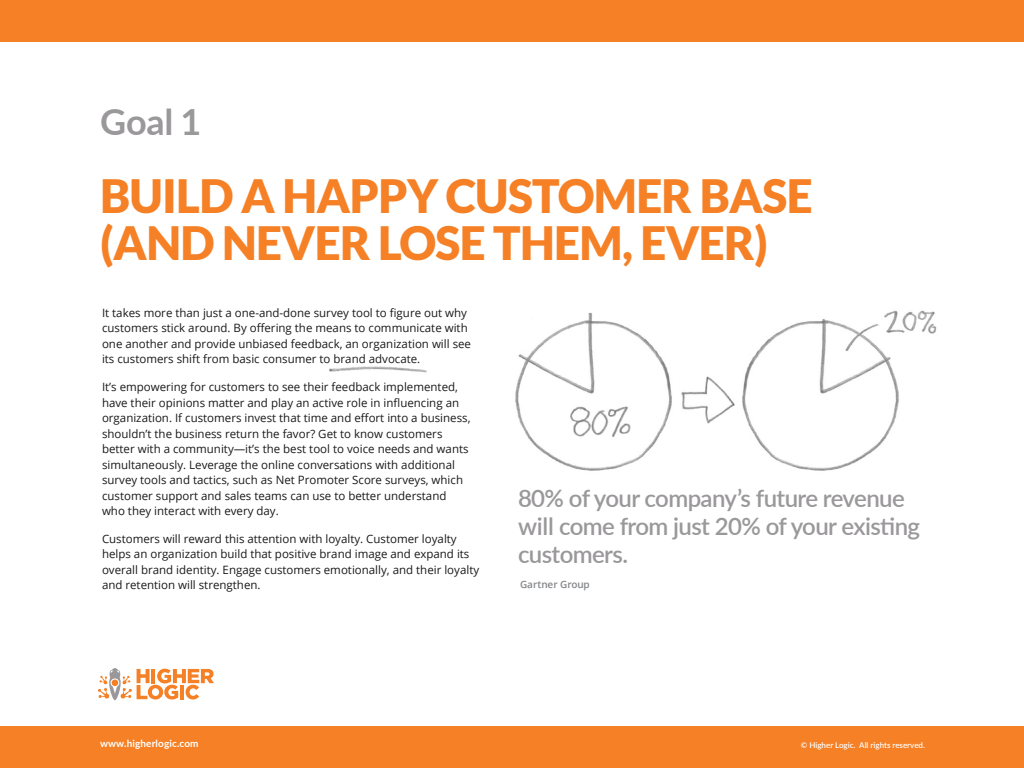
<style>
.page{position:relative;width:1024px;height:768px;background:#fff}
.page>*{position:absolute;margin:0;border:0;box-sizing:border-box;transform-origin:0 0}
.Head_All_Cap{font:900 46px/47px "Lato";letter-spacing:-.015em;color:#f58025}
.t1{font:700 36px "Lato";color:#9a989a}
.t2{font:600 24px/28px "Lato";letter-spacing:-.025em;color:#9a989a}
.Body{font:11.5px/15.5px "Open Sans";color:#1a1a1a}
.t3{font:700 10px "Lato";letter-spacing:.01em;color:#fff}
.Body-2{font:600 10px "Open Sans";color:#848689}
.t4{font:600 8px "Lato";color:#fff}
</style>
<div class="page">
<div style="left:0;top:0;width:1024px;height:42px;background:#f58025"></div>
<div style="left:0;top:726px;width:1024px;height:42px;background:#f58025"></div>
<svg style="left:98px;top:668px;width:116px;height:32px"></svg>
<img style="left:515px;top:310px;width:422px;height:161px">
<img style="left:329px;top:366px;width:98px;height:7px">
<p class="t1" style="left:100px;top:95px;width:103px">Goal 1</p>
<p class="Head_All_Cap" style="left:100px;top:172px;width:714px">BUILD A HAPPY CUSTOMER BASE (AND NEVER LOSE THEM, EVER)</p>
<p class="Body" style="left:102px;top:305px;width:371px">It takes more than just a one-and-done survey tool to figure out why customers stick around. By offering the means to communicate with one another and provide unbiased feedback, an organization will see its customers shift from basic consumer to brand advocate.</p>
<p class="Body" style="left:102px;top:379px;width:370px">It’s empowering for customers to see their feedback implemented, have their opinions matter and play an active role in influencing an organization. If customers invest that time and effort into a business, shouldn’t the business return the favor? Get to know customers better with a community—it’s the best tool to voice needs and wants simultaneously. Leverage the online conversations with additional survey tools and tactics, such as Net Promoter Score surveys, which customer support and sales teams can use to better understand who they interact with every day.</p>
<p class="Body" style="left:102px;top:531px;width:379px">Customers will reward this attention with loyalty. Customer loyalty helps an organization build that positive brand image and expand its overall brand identity. Engage customers emotionally, and their loyalty and retention will strengthen.</p>
<p class="t2" style="left:518px;top:484px;width:404px">80% of your company’s future revenue will come from just 20% of your existing customers.</p>
<p class="Body-2" style="left:520px;top:577px;width:71px">Gartner Group</p>
<p class="t3" style="left:100px;top:736px;width:100px">www.higherlogic.com</p>
<p class="t4" style="left:801px;top:739px;width:126px">© Higher Logic. All rights reserved.</p>
</div>
